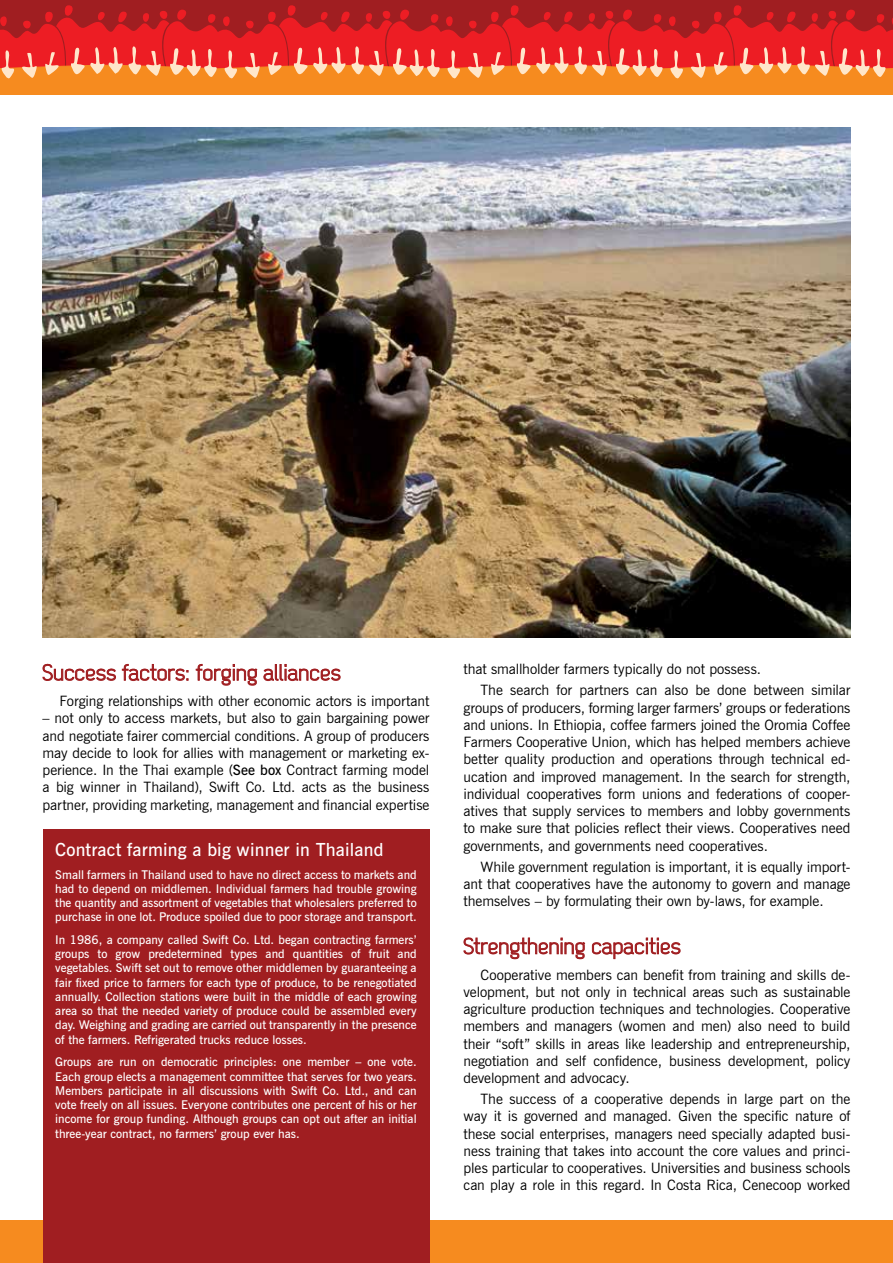
<style>
.page{position:relative;width:893px;height:1263px;background:#fff}
.page>*{position:absolute;margin:0;border:0;box-sizing:border-box;transform-origin:0 0}
.t1{font:22.5px "Dekar";letter-spacing:.01em;color:#a01e21}
.t2{font:600 18px "News Gothic BT";letter-spacing:.01em;color:#fff}
.t3{font:14.25px/17.2px "News Gothic BT";letter-spacing:-.005em;color:#000;text-align:justify}
.t4{font:600 12px/14.2px "News Gothic BT";color:#fff;text-align:justify}
.s1{font-weight:600}
</style>
<div class="page">
<div style="left:0;top:1220px;width:893px;height:43px;background:#f68b1f"></div>
<div style="left:0;top:0;width:893px;height:82px;background:#a01e21"></div>
<svg style="left:0;top:5px;width:893px;height:89px"></svg>
<img style="left:43px;top:128px;width:807px;height:510px">
<div style="left:43px;top:829px;width:386px;height:434px;background:#a01e21"></div>
<svg style="left:42px;top:663px;width:74px;height:18px"></svg>
<svg style="left:122px;top:664px;width:66px;height:17px"></svg>
<svg style="left:195px;top:664px;width:146px;height:22px"></svg>
<svg style="left:463px;top:937px;width:123px;height:23px"></svg>
<svg style="left:592px;top:937px;width:89px;height:22px"></svg>
<h1 class="t1" style="left:43px;top:661px;width:300px">Success factors: forging alliances</h1>
<p class="t3" style="left:60px;top:692px;width:371px">Forging relationships with other economic actors is important</p>
<p class="t3" style="left:43px;top:709px;width:388px">– not only to access markets, but also to gain bargaining power and negotiate fairer commercial conditions. A group of producers may decide to look for allies with management or marketing ex&shy;perience. In the Thai example (<span class="s1">See box</span> Contract farming model a big winner in Thailand), Swift Co. Ltd. acts as the business partner, providing marketing, management and financial expertise</p>
<p class="t2" style="left:55px;top:838px;width:330px">Contract farming a big winner in Thailand</p>
<p class="t4" style="left:55px;top:867px;width:363px">Small farmers in Thailand used to have no direct access to markets and had to depend on middlemen. Individual farmers had trouble growing the quantity and assortment of vegetables that wholesalers preferred to purchase in one lot. Produce spoiled due to poor storage and transport.</p>
<p class="t4" style="left:55px;top:932px;width:363px">In 1986, a company called Swift Co. Ltd. began contracting farmers’ groups to grow predetermined types and quantities of fruit and vegetables. Swift set out to remove other middlemen by guaranteeing a fair fixed price to farmers for each type of produce, to be renegotiated annually. Collection stations were built in the middle of each growing area so that the needed variety of produce could be assembled every day. Weighing and grading are carried out transparently in the presence of the farmers. Refrigerated trucks reduce losses.</p>
<p class="t4" style="left:55px;top:1055px;width:363px">Groups are run on democratic principles: one member – one vote.<br>Each group elects a management committee that serves for two years.<br>Members participate in all discussions with Swift Co. Ltd., and can vote freely on all issues. Everyone contributes one percent of his or her income for group funding. Although groups can opt out after an initial three-year contract, no farmers’ group ever has.</p>
<p class="t3" style="left:480px;top:658px;width:371px;line-height:21.1px;text-indent:-17px">that smallholder farmers typically do not possess.<br>The search for partners can also be done between similar</p>
<p class="t3" style="left:463px;top:699px;width:388px">groups of producers, forming larger farmers’ groups or federations and unions. In Ethiopia, coffee farmers joined the Oromia Coffee Farmers Cooperative Union, which has helped members achieve better quality production and operations through technical ed&shy;ucation and improved management. In the search for strength, individual cooperatives form unions and federations of cooper&shy;atives that supply services to members and lobby governments to make sure that policies reflect their views. Cooperatives need governments, and governments need cooperatives.</p>
<p class="t3" style="left:463px;top:858px;width:388px;text-indent:17px">While government regulation is important, it is equally import&shy;ant that cooperatives have the autonomy to govern and manage themselves – by formulating their own by-laws, for example.</p>
<h1 class="t1" style="left:463px;top:935px;width:219px">Strengthening capacities</h1>
<p class="t3" style="left:463px;top:966px;width:388px;text-indent:17px">Cooperative members can benefit from training and skills de&shy;velopment, but not only in technical areas such as sustainable agriculture production techniques and technologies. Cooperative members and managers (women and men) also need to build their “soft” skills in areas like leadership and entrepreneurship, negotiation and self confidence, business development, policy development and advocacy.</p>
<p class="t3" style="left:463px;top:1090px;width:388px;text-indent:17px">The success of a cooperative depends in large part on the way it is governed and managed. Given the specific nature of these social enterprises, managers need specially adapted busi&shy;ness training that takes into account the core values and princi&shy;ples particular to cooperatives. Universities and business schools can play a role in this regard. In Costa Rica, Cenecoop worked</p>
</div>
